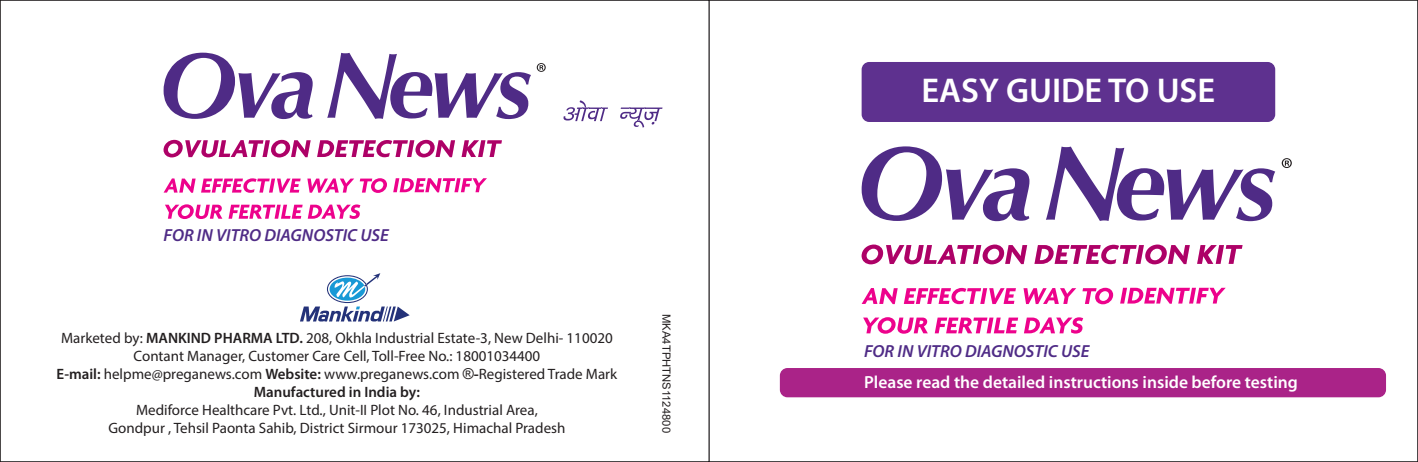
<style>
.page{position:relative;width:1418px;height:462px;background:#fff}
.page>*{position:absolute;margin:0;border:0;box-sizing:border-box;transform-origin:0 0}
.t1{font:600 34.5px "Myriad Pro";color:#fff}
.t2{font:600 17.5px "Myriad Pro";color:#fff}
.t3{font:italic 600 17.5px "Myriad Pro";color:#4f2b86}
.t4{font:15px/18px "Myriad Pro";color:#231f20;text-align:center}
.t5{font:11.25px "Arial";color:#231f20}
.s1{font-weight:600}
.s2{font-family:"Arial"}
</style>
<div class="page">
<div style="left:780px;top:367px;width:606px;height:30px;background:#aa2388;border-radius:8px"></div>
<div style="left:862px;top:62px;width:413px;height:60px;background:#5e318f;border-radius:8px"></div>
<svg style="left:300px;top:273px;width:110px;height:48px"></svg>
<svg style="left:862px;top:244px;width:165px;height:20px"></svg>
<svg style="left:1034px;top:244px;width:156px;height:20px"></svg>
<svg style="left:1197px;top:245px;width:45px;height:18px"></svg>
<svg style="left:862px;top:288px;width:36px;height:16px"></svg>
<svg style="left:904px;top:287px;width:112px;height:17px"></svg>
<svg style="left:1023px;top:288px;width:53px;height:16px"></svg>
<svg style="left:1082px;top:287px;width:31px;height:17px"></svg>
<svg style="left:1120px;top:287px;width:106px;height:16px"></svg>
<svg style="left:863px;top:317px;width:65px;height:16px"></svg>
<svg style="left:935px;top:317px;width:83px;height:16px"></svg>
<svg style="left:1024px;top:317px;width:59px;height:16px"></svg>
<svg style="left:862px;top:146px;width:413px;height:75px"></svg>
<svg style="left:1282px;top:158px;width:10px;height:10px"></svg>
<svg style="left:164px;top:140px;width:147px;height:17px"></svg>
<svg style="left:317px;top:140px;width:138px;height:17px"></svg>
<svg style="left:462px;top:140px;width:40px;height:17px"></svg>
<svg style="left:164px;top:178px;width:137px;height:14px"></svg>
<svg style="left:307px;top:178px;width:47px;height:14px"></svg>
<svg style="left:360px;top:178px;width:27px;height:15px"></svg>
<svg style="left:393px;top:178px;width:94px;height:14px"></svg>
<svg style="left:165px;top:204px;width:57px;height:15px"></svg>
<svg style="left:229px;top:204px;width:131px;height:15px"></svg>
<svg style="left:164px;top:53px;width:367px;height:66px"></svg>
<svg style="left:537px;top:63px;width:9px;height:9px"></svg>
<svg style="left:564px;top:100px;width:99px;height:27px"></svg>
<p class="t3" style="left:164px;top:223px;width:227px">FOR IN VITRO DIAGNOSTIC USE</p>
<p class="t4" style="left:57px;top:328px;width:562px">Marketed by: <span class="s1">MANKIND PHARMA LTD.</span> 208, Okhla Industrial Estate-3, New Delhi- 110020<br>Contant Manager, Customer Care Cell, Toll-Free No.: 18001034400<br><span class="s1">E-mail:</span> helpme@preganews.com <span class="s1">Website:</span> www.preganews.com <span class="s2">®-</span>Registered Trade Mark <span class="s1">Manufactured in India by:</span></p>
<p class="t4" style="left:108px;top:400px;width:458px">Mediforce Healthcare Pvt. Ltd., Unit-II Plot No. 46, Industrial Area,<br>Gondpur , Tehsil Paonta Sahib, District Sirmour 173025, Himachal Pradesh</p>
<p class="t5" style="left:674px;top:314px;width:120px;rotate:90deg">MKA4TPHTNS1124800</p>
<h1 class="t1" style="left:922px;top:68px;width:295px">EASY GUIDE TO USE</h1>
<p class="t3" style="left:864px;top:339px;width:227px">FOR IN VITRO DIAGNOSTIC USE</p>
<p class="t2" style="left:864px;top:370px;width:435px">Please read the detailed instructions inside before testing</p>
</div>
